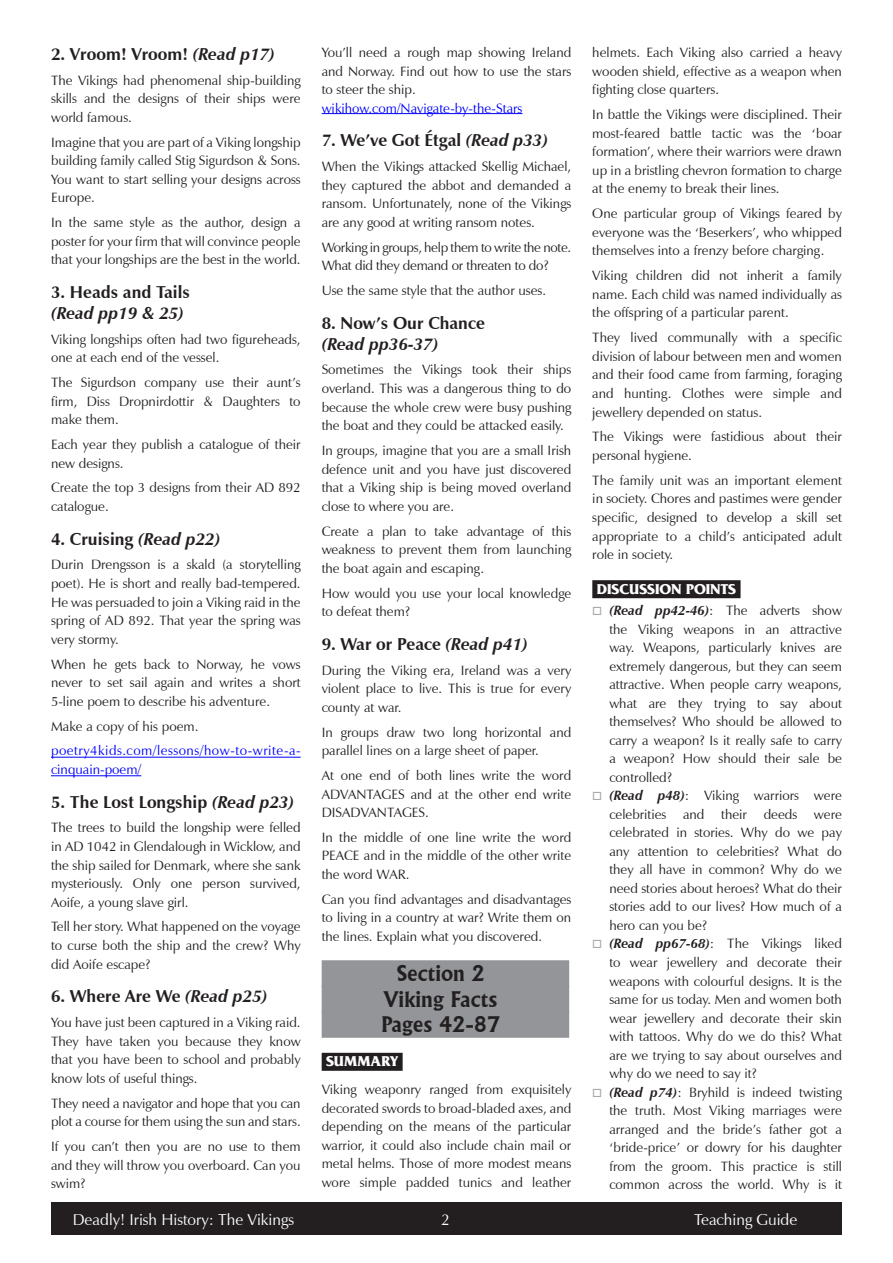
<style>
.page{position:relative;width:893px;height:1263px;background:#fff}
.page>*{position:absolute;margin:0;border:0;box-sizing:border-box;transform-origin:0 0}
.UNITS{font:700 21px/25.2px "Flareserif 821 BT";color:#231f20;text-align:center}
.activities{font:700 17.25px/20.9px "Zapf Humanist 601 BT";color:#231f20}
.Z_FOOTER{font:15.75px "Zapf Humanist 601 BT";color:#fff}
.SUBHEADING{font:700 15px "France";color:#fff}
.Body_Text{font:13.5px/18.6px "Zapf Humanist 601 BT";color:#231f20;text-align:justify}
.Body_Text-2{font:13.5px/18.6px "Zapf Humanist 601 BT";letter-spacing:-.025em;color:#231f20}
.Body_Text-3{font:13.5px/18.6px "Zapf Humanist 601 BT";letter-spacing:.035em;color:#00f}
.Body_text_no_space_a{font:13.5px "Zapf Humanist 601 BT";color:#00f}
.s1{font-style:italic}
.s2{font-weight:700;font-style:italic}
</style>
<div class="page">
<div style="left:51px;top:1202px;width:791px;height:33px;background:#231f20"></div>
<hr style="left:51px;top:757px;width:250px;height:1px;background:#00f">
<hr style="left:51px;top:775px;width:90px;height:1px;background:#00f">
<hr style="left:322px;top:113px;width:200px;height:1px;background:#00f">
<div style="left:322px;top:960px;width:247px;height:27px;background:#939598"></div>
<div style="left:322px;top:985px;width:247px;height:27px;background:#939598"></div>
<div style="left:322px;top:1011px;width:247px;height:27px;background:#939598"></div>
<div style="left:322px;top:1053px;width:81px;height:18px;background:#231f20"></div>
<div style="left:592px;top:580px;width:148px;height:18px;background:#231f20"></div>
<p class="activities" style="left:51px;top:44px;width:225px">2. Vroom! Vroom! <span class="s1">(Read p17)</span></p>
<p class="Body_Text" style="left:51px;top:71px;width:251px">The Vikings had phenomenal ship-building skills and the designs of their ships were world famous.</p>
<p class="Body_Text" style="left:51px;top:133px;width:251px">Imagine that you are part of a Viking longship building family called Stig Sigurdson &amp; Sons.<br>You want to start selling your designs across Europe.</p>
<p class="Body_Text" style="left:51px;top:213px;width:251px">In the same style as the author, design a poster for your firm that will convince people that your longships are the best in the world.</p>
<p class="activities" style="left:51px;top:282px;width:140px">3. Heads and Tails <span class="s1">(Read pp19 &amp; 25)</span></p>
<p class="Body_Text" style="left:51px;top:330px;width:251px">Viking longships often had two figureheads, one at each end of the vessel.</p>
<p class="Body_Text" style="left:51px;top:373px;width:251px">The Sigurdson company use their aunt’s firm, Diss Dropnirdottir &amp; Daughters to make them.</p>
<p class="Body_Text" style="left:51px;top:435px;width:251px">Each year they publish a catalogue of their new designs.</p>
<p class="Body_Text" style="left:51px;top:478px;width:251px">Create the top 3 designs from their AD 892 catalogue.</p>
<p class="activities" style="left:51px;top:528px;width:171px">4. Cruising <span class="s1">(Read p22)</span></p>
<p class="Body_Text" style="left:51px;top:555px;width:251px">Durin Drengsson is a skald (a storytelling poet). He is short and really bad-tempered.<br>He was persuaded to join a Viking raid in the spring of AD 892. That year the spring was very stormy.</p>
<p class="Body_Text" style="left:51px;top:655px;width:251px">When he gets back to Norway, he vows never to set sail again and writes a short 5-line poem to describe his adventure.</p>
<p class="Body_Text" style="left:51px;top:717px;width:149px">Make a copy of his poem.</p>
<p class="Body_Text-3" style="left:51px;top:741px;width:251px">poetry4kids.com/lessons/how-to-write-a&shy;cinquain-poem/</p>
<p class="activities" style="left:51px;top:791px;width:245px">5. The Lost Longship <span class="s1">(Read p23)</span></p>
<p class="Body_Text" style="left:51px;top:818px;width:251px">The trees to build the longship were felled in AD 1042 in Glendalough in Wicklow, and the ship sailed for Denmark, where she sank mysteriously. Only one person survived, Aoife, a young slave girl.</p>
<p class="Body_Text" style="left:51px;top:917px;width:251px">Tell her story. What happened on the voyage to curse both the ship and the crew? Why did Aoife escape?</p>
<p class="activities" style="left:51px;top:986px;width:218px">6. Where Are We <span class="s1">(Read p25)</span></p>
<p class="Body_Text" style="left:51px;top:1013px;width:251px">You have just been captured in a Viking raid.<br>They have taken you because they know that you have been to school and probably know lots of useful things.</p>
<p class="Body_Text" style="left:51px;top:1094px;width:251px">They need a navigator and hope that you can plot a course for them using the sun and stars.</p>
<p class="Body_Text" style="left:51px;top:1137px;width:251px">If you can’t then you are no use to them and they will throw you overboard. Can you swim?</p>
<p class="Body_Text" style="left:322px;top:43px;width:251px">You’ll need a rough map showing Ireland and Norway. Find out how to use the stars to steer the ship.</p>
<p class="Body_text_no_space_a" style="left:322px;top:100px;width:202px">wikihow.com/Navigate-by-the-Stars</p>
<p class="activities" style="left:322px;top:130px;width:228px">7. We’ve Got Étgal <span class="s1">(Read p33)</span></p>
<p class="Body_Text" style="left:322px;top:157px;width:251px">When the Vikings attacked Skellig Michael, they captured the abbot and demanded a ransom. Unfortunately, none of the Vikings are any good at writing ransom notes.</p>
<p class="Body_Text-2" style="left:322px;top:238px;width:251px">Working in groups, help them to write the note.<br>What did they demand or threaten to do?</p>
<p class="Body_Text" style="left:322px;top:281px;width:226px">Use the same style that the author uses.</p>
<p class="activities" style="left:322px;top:312px;width:165px">8. Now’s Our Chance <span class="s1">(Read pp36-37)</span></p>
<p class="Body_Text" style="left:322px;top:360px;width:251px">Sometimes the Vikings took their ships overland. This was a dangerous thing to do because the whole crew were busy pushing the boat and they could be attacked easily.</p>
<p class="Body_Text" style="left:322px;top:441px;width:251px">In groups, imagine that you are a small Irish defence unit and you have just discovered that a Viking ship is being moved overland close to where you are.</p>
<p class="Body_Text" style="left:322px;top:522px;width:251px">Create a plan to take advantage of this weakness to prevent them from launching the boat again and escaping.</p>
<p class="Body_Text" style="left:322px;top:584px;width:251px">How would you use your local knowledge to defeat them?</p>
<p class="activities" style="left:322px;top:633px;width:208px">9. War or Peace <span class="s1">(Read p41)</span></p>
<p class="Body_Text" style="left:322px;top:661px;width:251px">During the Viking era, Ireland was a very violent place to live. This is true for every county at war.</p>
<p class="Body_Text" style="left:322px;top:722px;width:251px">In groups draw two long horizontal and parallel lines on a large sheet of paper.</p>
<p class="Body_Text" style="left:322px;top:766px;width:251px">At one end of both lines write the word ADVANTAGES and at the other end write DISADVANTAGES.</p>
<p class="Body_Text" style="left:322px;top:828px;width:251px">In the middle of one line write the word PEACE and in the middle of the other write the word WAR.</p>
<p class="Body_Text" style="left:322px;top:890px;width:251px">Can you find advantages and disadvantages to living in a country at war? Write them on the lines. Explain what you discovered.</p>
<p class="UNITS" style="left:381px;top:961px;width:121px">Section 2<br>Viking Facts<br>Pages 42-87</p>
<p class="SUBHEADING" style="left:326px;top:1053px;width:73px">SUMMARY</p>
<p class="Body_Text" style="left:322px;top:1080px;width:251px">Viking weaponry ranged from exquisitely decorated swords to broad-bladed axes, and depending on the means of the particular warrior, it could also include chain mail or metal helms. Those of more modest means wore simple padded tunics and leather</p>
<p class="Body_Text" style="left:592px;top:43px;width:251px">helmets. Each Viking also carried a heavy wooden shield, effective as a weapon when fighting close quarters.</p>
<p class="Body_Text" style="left:592px;top:105px;width:251px">In battle the Vikings were disciplined. Their most-feared battle tactic was the ‘boar formation’, where their warriors were drawn up in a bristling chevron formation to charge at the enemy to break their lines.</p>
<p class="Body_Text" style="left:592px;top:204px;width:251px">One particular group of Vikings feared by everyone was the ‘Beserkers’, who whipped themselves into a frenzy before charging.</p>
<p class="Body_Text" style="left:592px;top:266px;width:251px">Viking children did not inherit a family name. Each child was named individually as the offspring of a particular parent.</p>
<p class="Body_Text" style="left:592px;top:328px;width:251px">They lived communally with a specific division of labour between men and women and their food came from farming, foraging and hunting. Clothes were simple and jewellery depended on status.</p>
<p class="Body_Text" style="left:592px;top:427px;width:251px">The Vikings were fastidious about their personal hygiene.</p>
<p class="Body_Text" style="left:592px;top:471px;width:251px">The family unit was an important element in society. Chores and pastimes were gender specific, designed to develop a skill set appropriate to a child’s anticipated adult role in society.</p>
<p class="SUBHEADING" style="left:597px;top:580px;width:141px">DISCUSSION POINTS</p>
<p class="Body_Text" style="left:609px;top:601px;width:234px"><span class="s2">(Read pp42-46)</span>: The adverts show the Viking weapons in an attractive way. Weapons, particularly knives are extremely dangerous, but they can seem attractive. When people carry weapons, what are they trying to say about themselves? Who should be allowed to carry a weapon? Is it really safe to carry a weapon? How should their sale be controlled?</p>
<p class="Body_Text" style="left:609px;top:786px;width:234px"><span class="s2">(Read p48)</span>: Viking warriors were celebrities and their deeds were celebrated in stories. Why do we pay any attention to celebrities? What do they all have in common? Why do we need stories about heroes? What do their stories add to our lives? How much of a hero can you be?</p>
<p class="Body_Text" style="left:609px;top:934px;width:234px"><span class="s2">(Read pp67-68)</span>: The Vikings liked to wear jewellery and decorate their weapons with colourful designs. It is the same for us today. Men and women both wear jewellery and decorate their skin with tattoos. Why do we do this? What are we trying to say about ourselves and why do we need to say it?</p>
<p class="Body_Text" style="left:609px;top:1083px;width:234px"><span class="s2">(Read p74)</span>: Bryhild is indeed twisting the truth. Most Viking marriages were arranged and the bride’s father got a ‘bride-price’ or dowry for his daughter from the groom. This practice is still common across the world. Why is it</p>
<p class="Z_FOOTER" style="left:73px;top:1210px;width:223px">Deadly! Irish History: The Vikings</p>
<p class="Z_FOOTER" style="left:441px;top:1210px;width:10px">2</p>
<p class="Z_FOOTER" style="left:694px;top:1210px;width:105px">Teaching Guide</p>
</div>
